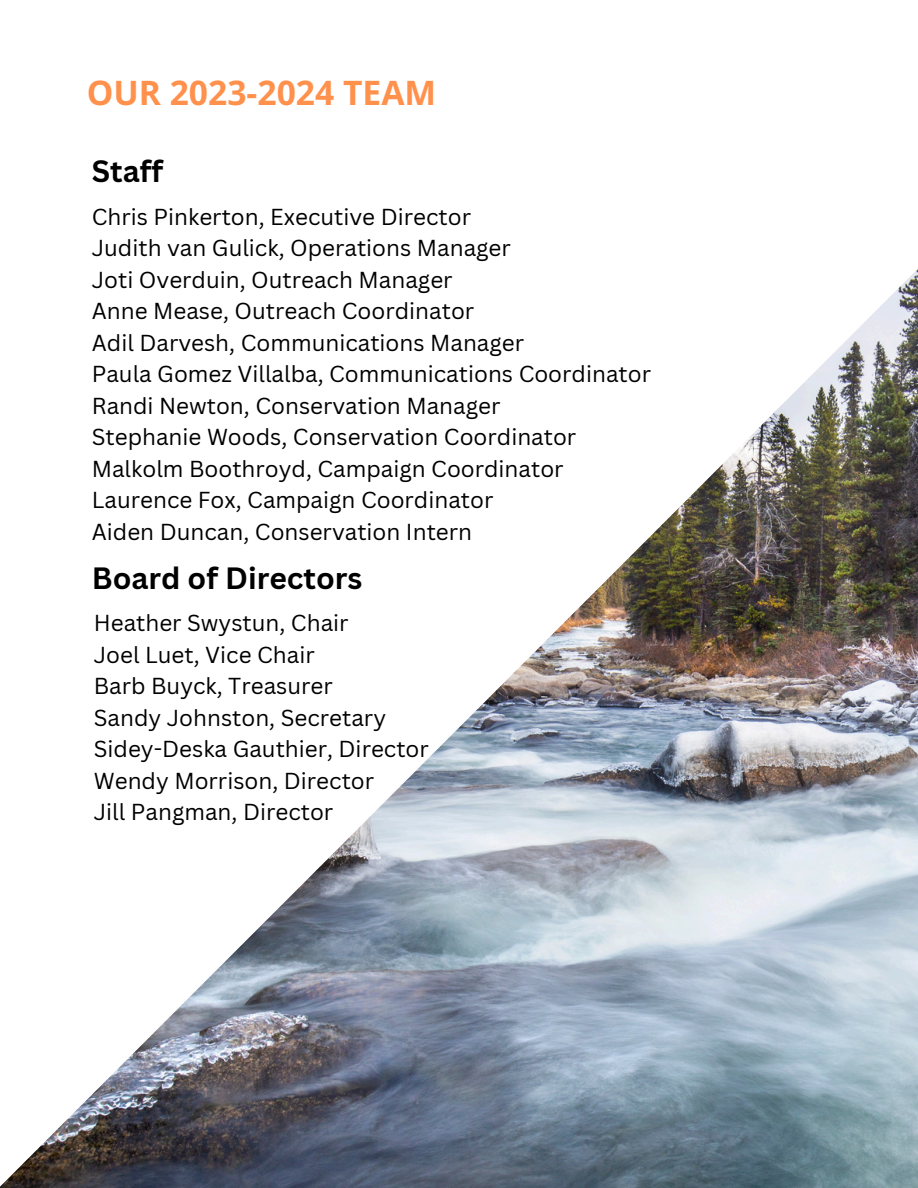
<style>
.page{position:relative;width:918px;height:1188px;background:#fff}
.page>*{position:absolute;margin:0;border:0;box-sizing:border-box;transform-origin:0 0}
.t1{font:700 33.6px "Open Sans";color:#ff914d}
.t2{font:700 30px "Canva Sans";color:#000}
.t3{font:22.5px "Canva Sans";color:#000}
</style>
<div class="page">
<img style="left:0;top:269px;width:918px;height:919px">
<h2 class="t1" style="left:87px;top:69px;width:351px">OUR 2023-2024 TEAM</h2>
<p class="t2" style="left:92px;top:150px;width:73px">Staff</p>
<p class="t3" style="left:92px;top:201px;width:381px">Chris Pinkerton, Executive Director</p>
<p class="t3" style="left:92px;top:232px;width:421px">Judith van Gulick, Operations Manager</p>
<p class="t3" style="left:92px;top:264px;width:362px">Joti Overduin, Outreach Manager</p>
<p class="t3" style="left:92px;top:295px;width:384px">Anne Mease, Outreach Coordinator</p>
<p class="t3" style="left:92px;top:327px;width:434px">Adil Darvesh, Communications Manager</p>
<p class="t3" style="left:92px;top:358px;width:561px">Paula Gomez Villalba, Communications Coordinator</p>
<p class="t3" style="left:92px;top:390px;width:410px">Randi Newton, Conservation Manager</p>
<p class="t3" style="left:92px;top:421px;width:486px">Stephanie Woods, Conservation Coordinator</p>
<p class="t3" style="left:92px;top:453px;width:473px">Malkolm Boothroyd, Campaign Coordinator</p>
<p class="t3" style="left:92px;top:484px;width:403px">Laurence Fox, Campaign Coordinator</p>
<p class="t3" style="left:92px;top:516px;width:382px">Aiden Duncan, Conservation Intern</p>
<h2 class="t2" style="left:92px;top:557px;width:272px">Board of Directors</h2>
<p class="t3" style="left:94px;top:607px;width:256px">Heather Swystun, Chair</p>
<p class="t3" style="left:94px;top:639px;width:222px">Joel Luet, Vice Chair</p>
<p class="t3" style="left:94px;top:670px;width:240px">Barb Buyck, Treasurer</p>
<p class="t3" style="left:94px;top:702px;width:294px">Sandy Johnston, Secretary</p>
<p class="t3" style="left:94px;top:733px;width:337px">Sidey-Deska Gauthier, Director</p>
<p class="t3" style="left:94px;top:765px;width:282px">Wendy Morrison, Director</p>
<p class="t3" style="left:94px;top:796px;width:241px">Jill Pangman, Director</p>
</div>
